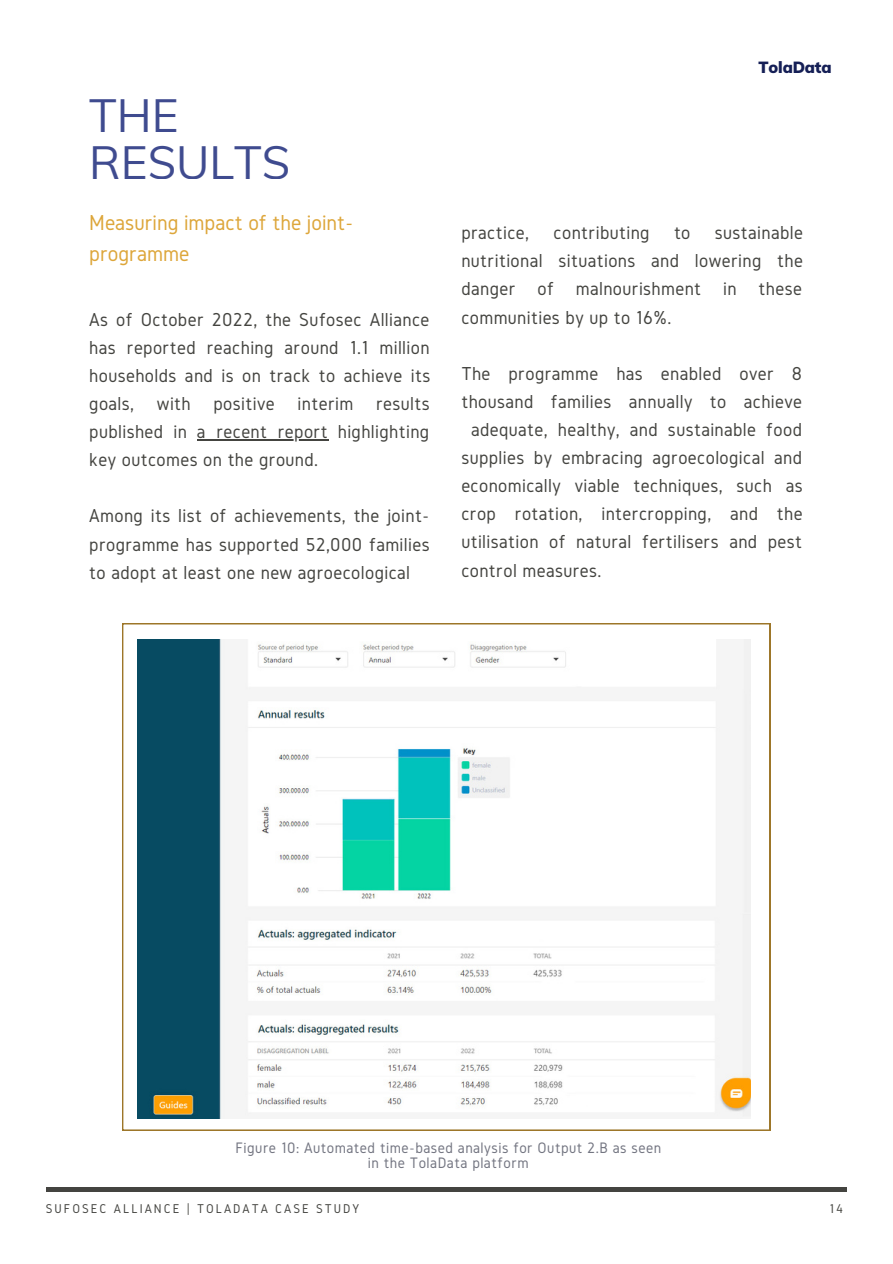
<style>
.page{position:relative;width:893px;height:1264px;background:#fff}
.page>*{position:absolute;margin:0;border:0;box-sizing:border-box;transform-origin:0 0}
.t1{font:45.6px/46px "Muli";color:#101f74}
.t2{font:22.5px/31.5px "Gidole";color:#dda63a}
.t3{font:19.5px/28px "Gidole";letter-spacing:.02em;color:#444440;text-align:justify}
.t4{font:900 15.9px "Muli";letter-spacing:-.01em;color:#151f56}
.t5{font:15.75px/15.8px "Gidole";letter-spacing:.03em;color:#737581;text-align:center}
.t6{font:13.2px "Gidole";letter-spacing:.15em;color:#444440}
</style>
<div class="page">
<hr style="left:46px;top:1187px;width:800px;height:4px;background:#444440">
<svg style="left:122px;top:623px;width:648px;height:507px"></svg>
<hr style="left:197px;top:439px;width:131px;height:1px;background:#444440">
<img style="left:138px;top:639px;width:612px;height:479px">
<h1 class="t1" style="left:89px;top:92px;width:202px">THE<br>RESULTS</h1>
<p class="t2" style="left:89px;top:206px;width:265px">Measuring impact of the joint&shy;programme</p>
<p class="t3" style="left:89px;top:305px;width:342px">As of October 2022, the Sufosec Alliance has reported reaching around 1.1 million households and is on track to achieve its goals, with positive interim results published in a recent report highlighting key outcomes on the ground.</p>
<p class="t3" style="left:89px;top:501px;width:342px">Among its list of achievements, the joint&shy;programme has supported 52,000 families to adopt at least one new agroecological</p>
<p class="t4" style="left:758px;top:57px;width:74px">TolaData</p>
<p class="t3" style="left:461px;top:218px;width:343px;text-indent:253px">sustainable nutritional situations and lowering the danger of malnourishment in these communities by up to 16%.</p>
<p class="t3" style="left:461px;top:359px;width:342px">The programme has enabled over 8</p>
<p class="t3" style="left:461px;top:387px;width:342px">thousand families annually to achieve</p>
<p class="t3" style="left:471px;top:415px;width:332px">adequate, healthy, and sustainable food</p>
<p class="t3" style="left:461px;top:443px;width:342px">supplies by embracing agroecological and</p>
<p class="t3" style="left:461px;top:471px;width:343px">economically viable techniques, such as</p>
<p class="t3" style="left:461px;top:499px;width:343px">crop rotation, intercropping, and the</p>
<p class="t3" style="left:461px;top:527px;width:342px">utilisation of natural fertilisers and pest</p>
<p class="t3" style="left:461px;top:555px;width:142px">control measures.</p>
<p class="t3" style="left:461px;top:218px;width:69px">practice,</p>
<p class="t3" style="left:553px;top:218px;width:97px">contributing</p>
<p class="t3" style="left:674px;top:218px;width:18px">to</p>
<p class="t5" style="left:235px;top:1139px;width:427px">Figure 10: Automated time-based analysis for Output 2.B as seen in the TolaData platform</p>
<p class="t6" style="left:46px;top:1201px;width:315px">SUFOSEC ALLIANCE | TOLADATA CASE STUDY</p>
<p class="t6" style="left:829px;top:1201px;width:15px">14</p>
</div>
